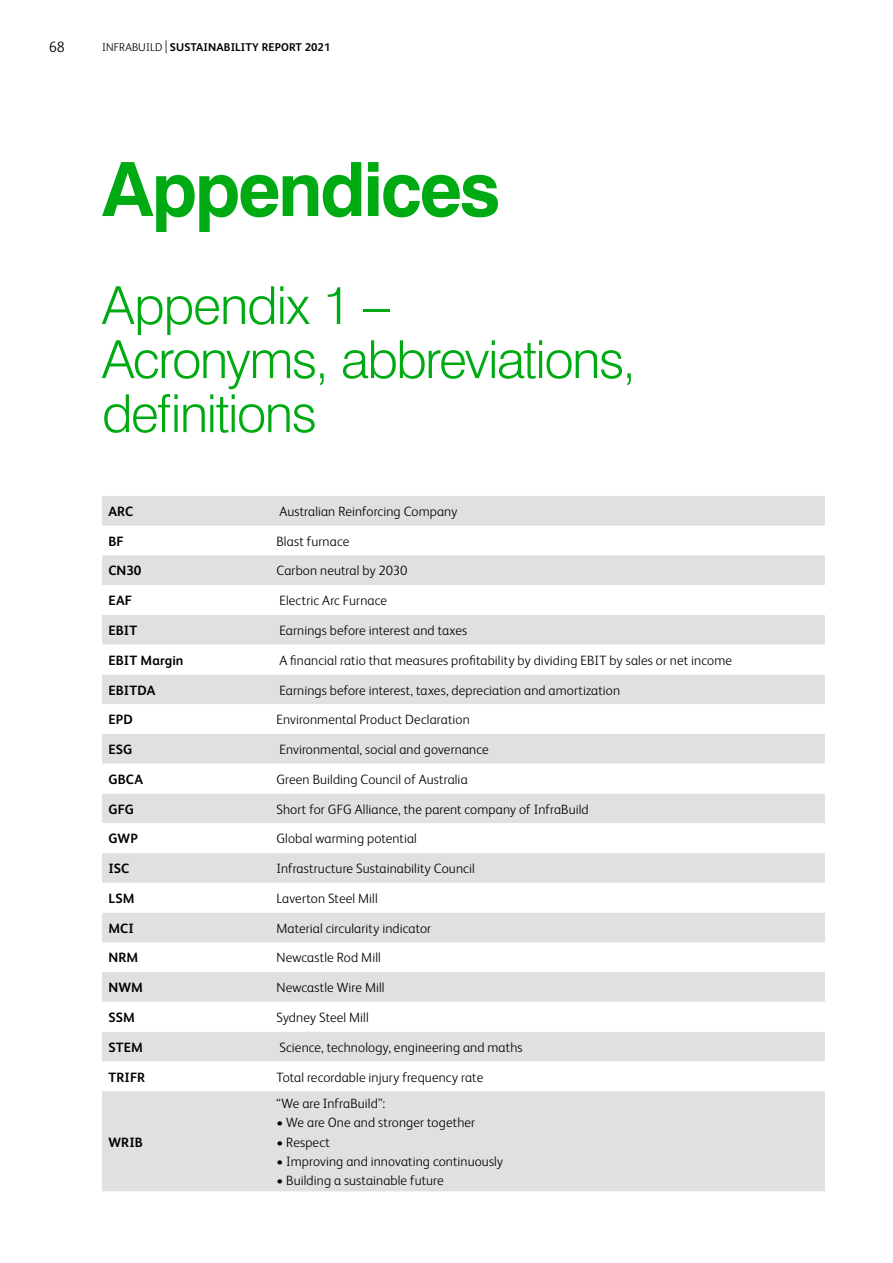
<style>
.page{position:relative;width:893px;height:1263px;background:#fff}
.page>*{position:absolute;margin:0;border:0;box-sizing:border-box;transform-origin:0 0}
.t1{font:700 75px "Swiss 721 BT";letter-spacing:-.035em;color:#00aa13}
.t2{font:300 52.5px/54px "Swiss 721 BT";letter-spacing:-.03em;color:#00aa13}
.t3{font:300 15px "FS Albert";color:#000}
.t4{font:300 13.5px "FS Albert";letter-spacing:.01em;color:#000}
.t5{font:700 13.5px "FS Albert";letter-spacing:.01em;color:#000}
.t6{font:700 11.25px "FS Albert";letter-spacing:.01em;color:#000}
.s1{font-weight:300}
.s2{font-weight:300;font-size:18px}
</style>
<div class="page">
<svg style="left:102px;top:496px;width:723px;height:695px;fill:#dfe1df"></svg>
<svg style="left:102px;top:585px;width:723px;height:447px"></svg>
<p class="t3" style="left:49px;top:37px;width:18px">68</p>
<p class="t6" style="left:102px;top:40px;width:230px"><span class="s1">INFRABUILD</span> <span class="s2">|</span> SUSTAINABILITY REPORT 2021</p>
<h1 class="t1" style="left:102px;top:144px;width:400px">Appendices</h1>
<h2 class="t2" style="left:102px;top:278px;width:535px">Appendix 1 –<br>Acronyms, abbreviations, definitions</h2>
<p class="t5" style="left:108px;top:502px;width:26px">ARC</p>
<p class="t4" style="left:279px;top:502px;width:180px">Australian Reinforcing Company</p>
<p class="t5" style="left:108px;top:532px;width:17px">BF</p>
<p class="t4" style="left:276px;top:532px;width:74px">Blast furnace</p>
<p class="t5" style="left:108px;top:562px;width:35px">CN30</p>
<p class="t4" style="left:276px;top:562px;width:133px">Carbon neutral by 2030</p>
<p class="t5" style="left:108px;top:591px;width:25px">EAF</p>
<p class="t4" style="left:279px;top:592px;width:109px">Electric Arc Furnace</p>
<p class="t5" style="left:108px;top:621px;width:30px">EBIT</p>
<p class="t4" style="left:279px;top:621px;width:189px">Earnings before interest and taxes</p>
<p class="t5" style="left:108px;top:651px;width:77px">EBIT Margin</p>
<p class="t4" style="left:279px;top:651px;width:454px">A financial ratio that measures profitability by dividing EBIT by sales or net income</p>
<p class="t5" style="left:108px;top:681px;width:48px">EBITDA</p>
<p class="t4" style="left:279px;top:681px;width:342px">Earnings before interest, taxes, depreciation and amortization</p>
<p class="t5" style="left:108px;top:710px;width:26px">EPD</p>
<p class="t4" style="left:276px;top:711px;width:195px">Environmental Product Declaration</p>
<p class="t5" style="left:108px;top:740px;width:25px">ESG</p>
<p class="t4" style="left:279px;top:741px;width:211px">Environmental, social and governance</p>
<p class="t5" style="left:108px;top:770px;width:36px">GBCA</p>
<p class="t4" style="left:276px;top:770px;width:193px">Green Building Council of Australia</p>
<p class="t5" style="left:108px;top:800px;width:27px">GFG</p>
<p class="t4" style="left:276px;top:800px;width:314px">Short for GFG Alliance, the parent company of InfraBuild</p>
<p class="t5" style="left:108px;top:830px;width:31px">GWP</p>
<p class="t4" style="left:276px;top:830px;width:142px">Global warming potential</p>
<p class="t5" style="left:108px;top:859px;width:22px">ISC</p>
<p class="t4" style="left:276px;top:860px;width:200px">Infrastructure Sustainability Council</p>
<p class="t5" style="left:108px;top:889px;width:28px">LSM</p>
<p class="t4" style="left:276px;top:889px;width:103px">Laverton Steel Mill</p>
<p class="t5" style="left:108px;top:919px;width:27px">MCI</p>
<p class="t4" style="left:276px;top:919px;width:156px">Material circularity indicator</p>
<p class="t5" style="left:108px;top:949px;width:31px">NRM</p>
<p class="t4" style="left:276px;top:949px;width:106px">Newcastle Rod Mill</p>
<p class="t5" style="left:108px;top:978px;width:36px">NWM</p>
<p class="t4" style="left:276px;top:979px;width:110px">Newcastle Wire Mill</p>
<p class="t5" style="left:108px;top:1008px;width:28px">SSM</p>
<p class="t4" style="left:276px;top:1008px;width:94px">Sydney Steel Mill</p>
<p class="t5" style="left:108px;top:1038px;width:36px">STEM</p>
<p class="t4" style="left:279px;top:1038px;width:245px">Science, technology, engineering and maths</p>
<p class="t5" style="left:108px;top:1068px;width:38px">TRIFR</p>
<p class="t4" style="left:276px;top:1068px;width:208px">Total recordable injury frequency rate</p>
<p class="t5" style="left:108px;top:1133px;width:36px">WRIB</p>
<p class="t4" style="left:276px;top:1094px;width:110px">“We are InfraBuild”:</p>
<p class="t4" style="left:276px;top:1114px;width:200px">• We are One and stronger together</p>
<p class="t4" style="left:276px;top:1133px;width:55px">• Respect</p>
<p class="t4" style="left:276px;top:1152px;width:228px">• Improving and innovating continuously</p>
<p class="t4" style="left:276px;top:1171px;width:169px">• Building a sustainable future</p>
</div>
